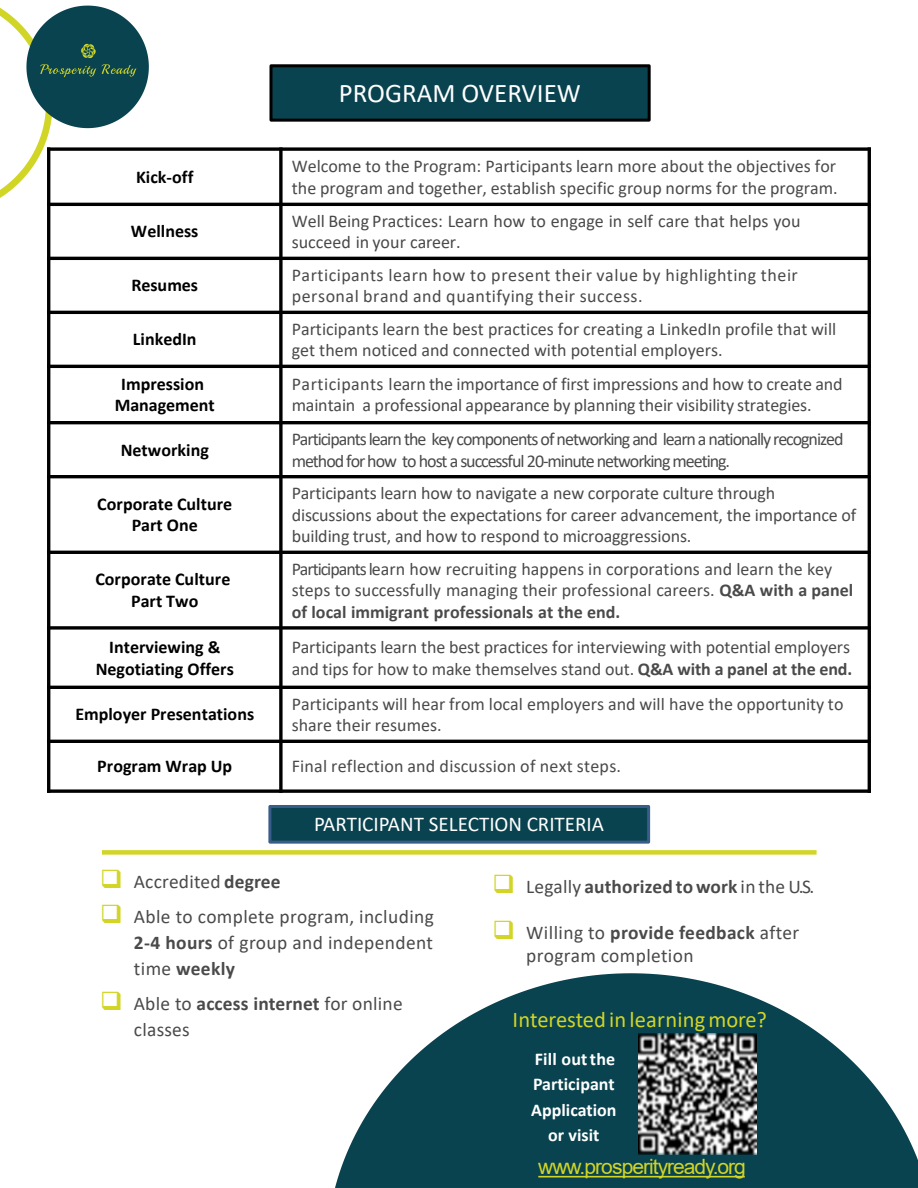
<style>
.page{position:relative;width:918px;height:1188px;background:#fff}
.page>*{position:absolute;margin:0;border:0;box-sizing:border-box;transform-origin:0 0}
.t1{font:27px "Calibri";color:#fff}
.t2{font:22.5px "Calibri";color:#d2d525}
.t3{font:21px "Calibri";color:#fff}
.t4{font:21px "Arial";letter-spacing:-.05em;color:#d2d525}
.t5{font:19.5px/26px "Calibri";letter-spacing:.01em;color:#4a4a4a}
.t6{font:18px/21.6px "Calibri";letter-spacing:-.005em;color:#4a4a4a}
.t7{font:700 18px "Calibri";letter-spacing:.005em;color:#000}
.t8{font:18px/21.6px "Calibri";letter-spacing:-.06em;color:#4a4a4a}
.t9{font:18px/21.6px "Calibri";letter-spacing:.03em;color:#4a4a4a}
.t10{font:18px/21.6px "Calibri";color:#494949}
.t11{font:700 18px/25.3px "Calibri";letter-spacing:.005em;color:#fff;text-align:center}
.s1{font-weight:700}
.s2{color:#d2d525}
</style>
<div class="page">
<svg style="left:335px;top:973px;width:583px;height:215px;fill:#08434f"></svg>
<svg style="left:0;top:6px;width:149px;height:192px"></svg>
<img style="left:39px;top:44px;width:97px;height:34px">
<div style="left:269px;top:64px;width:382px;height:58px;background:#09434f;border:3px solid #000"></div>
<div style="left:268px;top:805px;width:382px;height:39px;background:#09434f;border:3px solid #385d8a"></div>
<svg style="left:279px;top:151px;width:4px;height:638px;background:#272727"></svg>
<hr style="left:47px;top:203px;width:824px;height:3px;background:#000">
<hr style="left:47px;top:257px;width:824px;height:3px;background:#000">
<hr style="left:47px;top:311px;width:824px;height:3px;background:#000">
<hr style="left:47px;top:365px;width:824px;height:3px;background:#000">
<hr style="left:47px;top:421px;width:824px;height:3px;background:#000">
<hr style="left:47px;top:475px;width:824px;height:3px;background:#000">
<hr style="left:47px;top:551px;width:824px;height:3px;background:#000">
<svg style="left:50px;top:626px;width:818px;height:4px;background:#272727"></svg>
<hr style="left:47px;top:686px;width:824px;height:3px;background:#000">
<hr style="left:47px;top:740px;width:824px;height:3px;background:#000">
<hr style="left:47px;top:147px;width:3px;height:646px;background:#000">
<hr style="left:868px;top:147px;width:3px;height:646px;background:#000">
<svg style="left:47px;top:147px;width:824px;height:4px;background:#272727"></svg>
<svg style="left:50px;top:789px;width:818px;height:4px;background:#272727"></svg>
<svg style="left:538px;top:1176px;width:207px;height:1px"></svg>
<div style="left:102px;top:850px;width:715px;height:5px;background:#d1d525"></div>
<img style="left:638px;top:1033px;width:118px;height:122px">
<p class="t1" style="left:339px;top:74px;width:244px">PROGRAM OVERVIEW</p>
<p class="t7" style="left:136px;top:164px;width:59px">Kick-off</p>
<p class="t6" style="left:292px;top:155px;width:548px">Welcome to the Program: Participants learn more about the objectives for the program and together, establish specific group norms for the program.</p>
<p class="t7" style="left:131px;top:219px;width:69px">Wellness</p>
<p class="t10" style="left:292px;top:209px;width:510px">Well Being Practices: Learn how to engage in self care that helps you succeed in your career.</p>
<p class="t7" style="left:131px;top:273px;width:68px">Resumes</p>
<p class="t9" style="left:292px;top:263px;width:508px">Participants learn how to present their value by highlighting their personal brand and quantifying their success.</p>
<p class="t7" style="left:133px;top:327px;width:65px">LinkedIn</p>
<p class="t6" style="left:292px;top:317px;width:546px">Participants learn the best practices for creating a LinkedIn profile that will get them noticed and connected with potential employers.</p>
<p class="t7" style="left:121px;top:371px;width:84px">Impression</p>
<p class="t7" style="left:115px;top:393px;width:102px">Management</p>
<p class="t6" style="left:292px;top:373px;width:553px">Participants learn the importance of first impressions and how to create and maintain a professional appearance by planning their visibility strategies.</p>
<p class="t7" style="left:121px;top:437px;width:90px">Networking</p>
<p class="t8" style="left:292px;top:428px;width:553px">Participants learn the key components of networking and learn a nationally recognized method for how to host a successful 20-minute networking meeting.</p>
<p class="t7" style="left:97px;top:491px;width:137px">Corporate Culture</p>
<p class="t7" style="left:132px;top:513px;width:68px">Part One</p>
<p class="t6" style="left:292px;top:482px;width:566px">Participants learn how to navigate a new corporate culture through discussions about the expectations for career advancement, the importance of building trust, and how to respond to microaggressions.</p>
<p class="t7" style="left:95px;top:567px;width:137px">Corporate Culture</p>
<p class="t7" style="left:131px;top:588px;width:69px">Part Two</p>
<p class="t7" style="left:109px;top:634px;width:113px">Interviewing &amp;</p>
<p class="t7" style="left:96px;top:656px;width:140px">Negotiating Offers</p>
<p class="t6" style="left:292px;top:557px;width:563px">Participants learn how recruiting happens in corporations and learn the key steps to successfully managing their professional careers. <span class="s1">Q&amp;A with a panel of local immigrant professionals at the end.</span></p>
<p class="t6" style="left:292px;top:636px;width:562px">Participants learn the best practices for interviewing with potential employers and tips for how to make themselves stand out. <span class="s1">Q&amp;A with a panel at the end.</span></p>
<p class="t7" style="left:75px;top:702px;width:180px">Employer Presentations</p>
<p class="t6" style="left:292px;top:692px;width:553px">Participants will hear from local employers and will have the opportunity to share their resumes.</p>
<p class="t7" style="left:97px;top:754px;width:136px">Program Wrap Up</p>
<p class="t6" style="left:292px;top:755px;width:331px">Final reflection and discussion of next steps.</p>
<p class="t3" style="left:314px;top:810px;width:291px">PARTICIPANT SELECTION CRITERIA</p>
<p class="t5" style="left:100px;top:868px;width:182px"><span class="s2">❑</span> Accredited <span class="s1">degree</span></p>
<p class="t5" style="left:134px;top:903px;width:302px;text-align:justify;text-indent:-34px"><span class="s2">❑</span> Able to complete program, including <span class="s1">2-4 hours</span> of group and independent time <span class="s1">weekly</span></p>
<p class="t5" style="left:134px;top:990px;width:270px;text-indent:-34px"><span class="s2">❑</span> Able to <span class="s1">access internet</span> for online classes</p>
<p class="t5" style="left:492px;top:873px;width:323px"><span class="s2">❑</span> Legally <span class="s1">authorized towork</span> in theU.S.</p>
<p class="t5" style="left:526px;top:920px;width:274px;line-height:23.4px;text-indent:-34px"><span class="s2">❑</span> Willing to <span class="s1">provide feedback</span> after program completion</p>
<p class="t2" style="left:513px;top:1004px;width:256px">Interested in learningmore?</p>
<p class="t11" style="left:531px;top:1046px;width:87px">Fill outthe<br>Participant<br>Application or visit</p>
<p class="t4" style="left:538px;top:1152px;width:209px">www.prosperityready.org</p>
</div>
